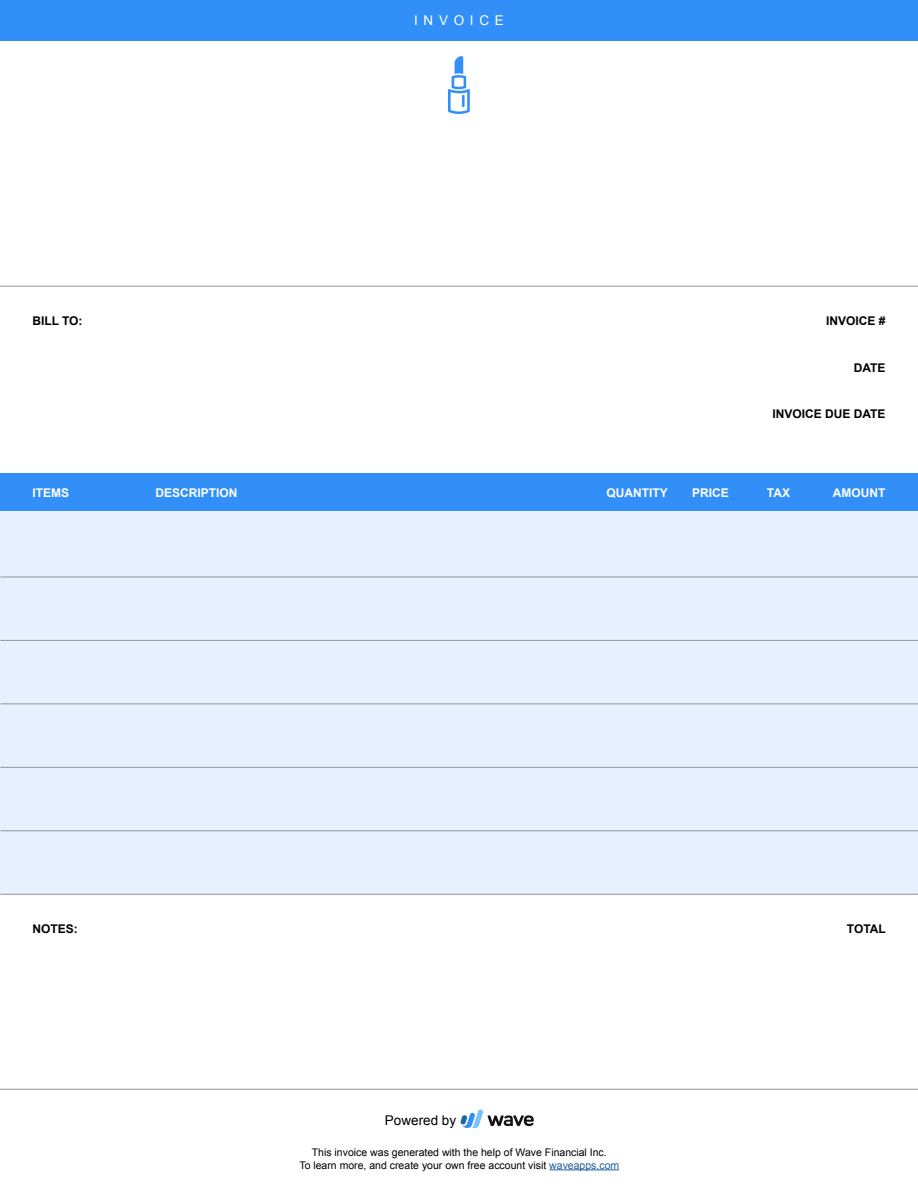
<style>
.page{position:relative;width:918px;height:1188px;background:#fff}
.page>*{position:absolute;margin:0;border:0;box-sizing:border-box;transform-origin:0 0}
.t1{font:13.5px "Arial";color:#000}
.t2{font:13.5px "Arial";letter-spacing:.42em;color:#fff}
.t3{font:700 12px "Arial";color:#000}
.t4{font:700 12px "Arial";color:#fff}
.t5{font:10.5px/12.6px "Arial";color:#000;text-align:center}
.s1{color:#215e9e}
</style>
<div class="page">
<div style="left:0;top:485px;width:918px;height:410px;background:#e7f0ff"></div>
<div style="left:0;top:473px;width:918px;height:38px;background:#328ff8"></div>
<hr style="left:0;top:577px;width:918px;height:1px;background:#939598">
<hr style="left:0;top:704px;width:918px;height:1px;background:#939598">
<hr style="left:0;top:830px;width:918px;height:1px;background:#939598">
<hr style="left:0;top:640px;width:918px;height:1px;background:#939598">
<hr style="left:0;top:767px;width:918px;height:1px;background:#939598">
<hr style="left:0;top:894px;width:918px;height:1px;background:#939598">
<hr style="left:0;top:286px;width:918px;height:1px;background:#939598">
<hr style="left:0;top:1089px;width:918px;height:1px;background:#939598">
<div style="left:0;top:0;width:918px;height:41px;background:#328ff8"></div>
<hr style="left:549px;top:1170px;width:70px;height:1px;background:#215e9e">
<svg style="left:460px;top:1109px;width:74px;height:20px"></svg>
<img style="left:449px;top:56px;width:20px;height:58px">
<p class="t2" style="left:414px;top:12px;width:91px">INVOICE</p>
<p class="t3" style="left:32px;top:313px;width:52px">BILL TO:</p>
<p class="t4" style="left:32px;top:485px;width:38px">ITEMS</p>
<p class="t3" style="left:826px;top:313px;width:61px">INVOICE #</p>
<p class="t3" style="left:854px;top:360px;width:33px">DATE</p>
<p class="t3" style="left:772px;top:406px;width:115px">INVOICE DUE DATE</p>
<p class="t4" style="left:156px;top:485px;width:84px">DESCRIPTION</p>
<p class="t4" style="left:606px;top:485px;width:63px">QUANTITY</p>
<p class="t4" style="left:692px;top:485px;width:38px">PRICE</p>
<p class="t4" style="left:767px;top:485px;width:25px">TAX</p>
<p class="t4" style="left:833px;top:485px;width:54px">AMOUNT</p>
<p class="t3" style="left:32px;top:921px;width:47px">NOTES:</p>
<p class="t1" style="left:385px;top:1111px;width:73px">Powered by</p>
<p class="t5" style="left:299px;top:1146px;width:321px">This invoice was generated with the help of Wave Financial Inc.<br>To learn more, and create your own free account visit <span class="s1">waveapps.com</span></p>
<p class="t3" style="left:847px;top:921px;width:40px">TOTAL</p>
</div>
